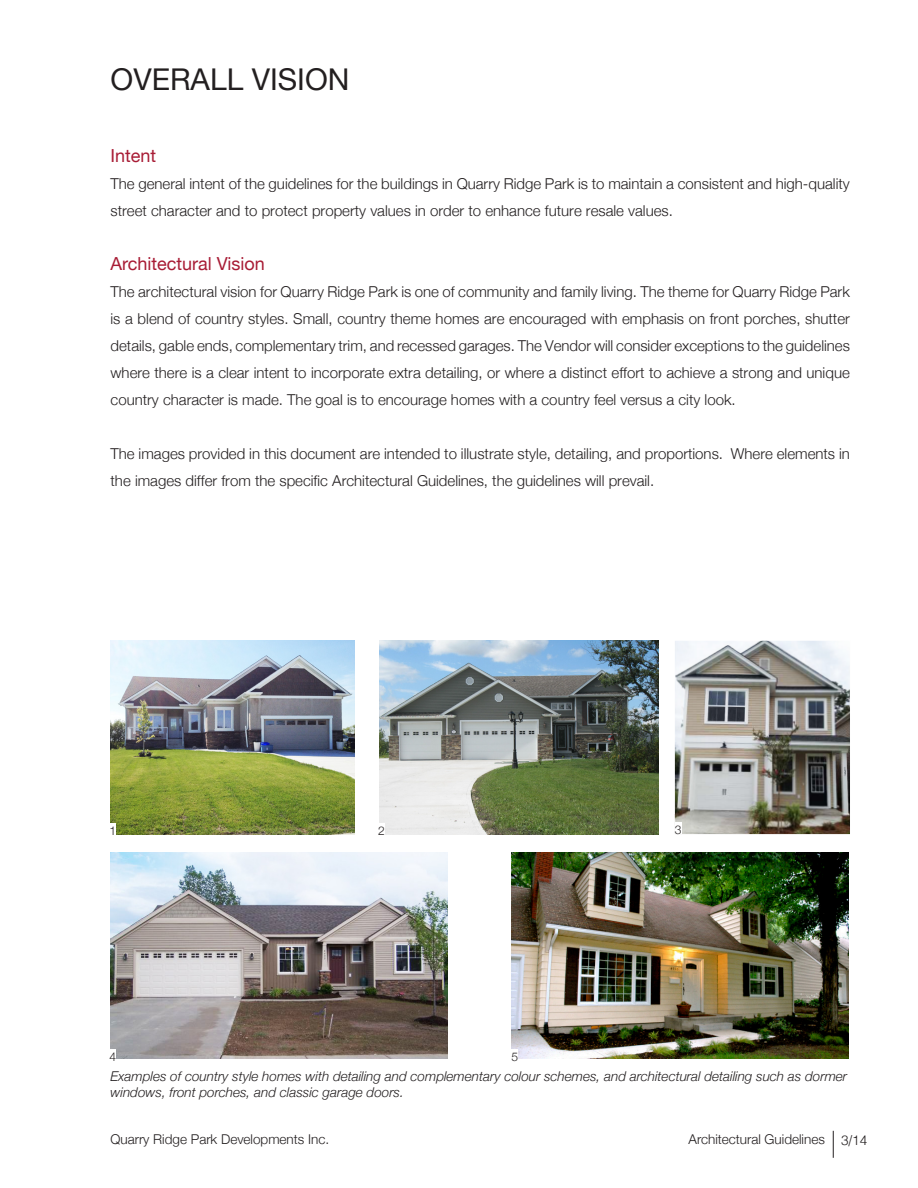
<style>
.page{position:relative;width:918px;height:1188px;background:#fff}
.page>*{position:absolute;margin:0;border:0;box-sizing:border-box;transform-origin:0 0}
.ventura__page_headli{font:30px "Helvetica Neue";color:#231f20}
.ventura__section_tit{font:18px "Helvetica Neue";color:#a81c35}
.ventura_text_body{font:300 15px/27px "Helvetica Neue";color:#231f20}
.ventura__photo_capti{font:italic 300 13.5px/16.2px "Helvetica Neue";color:#231f20}
.ventura_text_body-2{font:300 13.5px "Helvetica Neue";color:#231f20}
.ventura__page_attrib{font:300 13.5px "Helvetica Neue";color:#231f20}
.t1{font:300 13.5px "Helvetica";color:#231f20}
.ventura_text_body-3{font:300 12px "Helvetica Neue";color:#231f20}
</style>
<div class="page">
<svg style="left:833px;top:1131px;width:1px;height:27px"></svg>
<img style="left:512px;top:853px;width:336px;height:205px">
<img style="left:379px;top:641px;width:280px;height:193px">
<img style="left:675px;top:641px;width:175px;height:193px">
<img style="left:111px;top:641px;width:244px;height:193px">
<img style="left:111px;top:853px;width:336px;height:205px">
<div style="left:109px;top:824px;width:7px;height:11px;background:#fff"></div>
<div style="left:109px;top:1049px;width:7px;height:12px;background:#fff"></div>
<div style="left:512px;top:1049px;width:6px;height:12px;background:#fff"></div>
<div style="left:378px;top:824px;width:7px;height:11px;background:#fff"></div>
<div style="left:675px;top:822px;width:6px;height:12px;background:#fff"></div>
<p class="ventura__page_headli" style="left:111px;top:58px;width:240px">OVERALL VISION</p>
<p class="ventura__section_tit" style="left:111px;top:143px;width:47px">Intent</p>
<p class="ventura_text_body" style="left:111px;top:169px;width:741px">The general intent of the guidelines for the buildings in Quarry Ridge Park is to maintain a consistent and high-quality street character and to protect property values in order to enhance future resale values.</p>
<p class="ventura__section_tit" style="left:111px;top:251px;width:156px">Architectural Vision</p>
<p class="ventura_text_body" style="left:111px;top:277px;width:741px;text-align:justify">The architectural vision for Quarry Ridge Park is one of community and family living. The theme for Quarry Ridge Park is a blend of country styles. Small, country theme homes are encouraged with emphasis on front porches, shutter details, gable ends, complementary trim, and recessed garages. The Vendor will consider exceptions to the guidelines where there is a clear intent to incorporate extra detailing, or where a distinct effort to achieve a strong and unique country character is made. The goal is to encourage homes with a country feel versus a city look.</p>
<p class="ventura_text_body" style="left:111px;top:439px;width:741px">The images provided in this document are intended to illustrate style, detailing, and proportions. Where elements in the images differ from the specific Architectural Guidelines, the guidelines will prevail.</p>
<p class="ventura_text_body-3" style="left:109px;top:821px;width:8px">1</p>
<p class="ventura_text_body-3" style="left:378px;top:821px;width:8px">2</p>
<p class="ventura_text_body-3" style="left:675px;top:820px;width:8px">3</p>
<p class="ventura_text_body-3" style="left:109px;top:1047px;width:8px">4</p>
<p class="ventura_text_body-3" style="left:512px;top:1047px;width:8px">5</p>
<p class="ventura__photo_capti" style="left:111px;top:1068px;width:738px">Examples of country style homes with detailing and complementary colour schemes, and architectural detailing such as dormer windows, front porches, and classic garage doors.</p>
<p class="ventura_text_body-2" style="left:111px;top:1128px;width:220px">Quarry Ridge Park Developments Inc.</p>
<p class="ventura__page_attrib" style="left:689px;top:1128px;width:138px">Architectural Guidelines</p>
<p class="t1" style="left:841px;top:1129px;width:28px">3/14</p>
</div>
